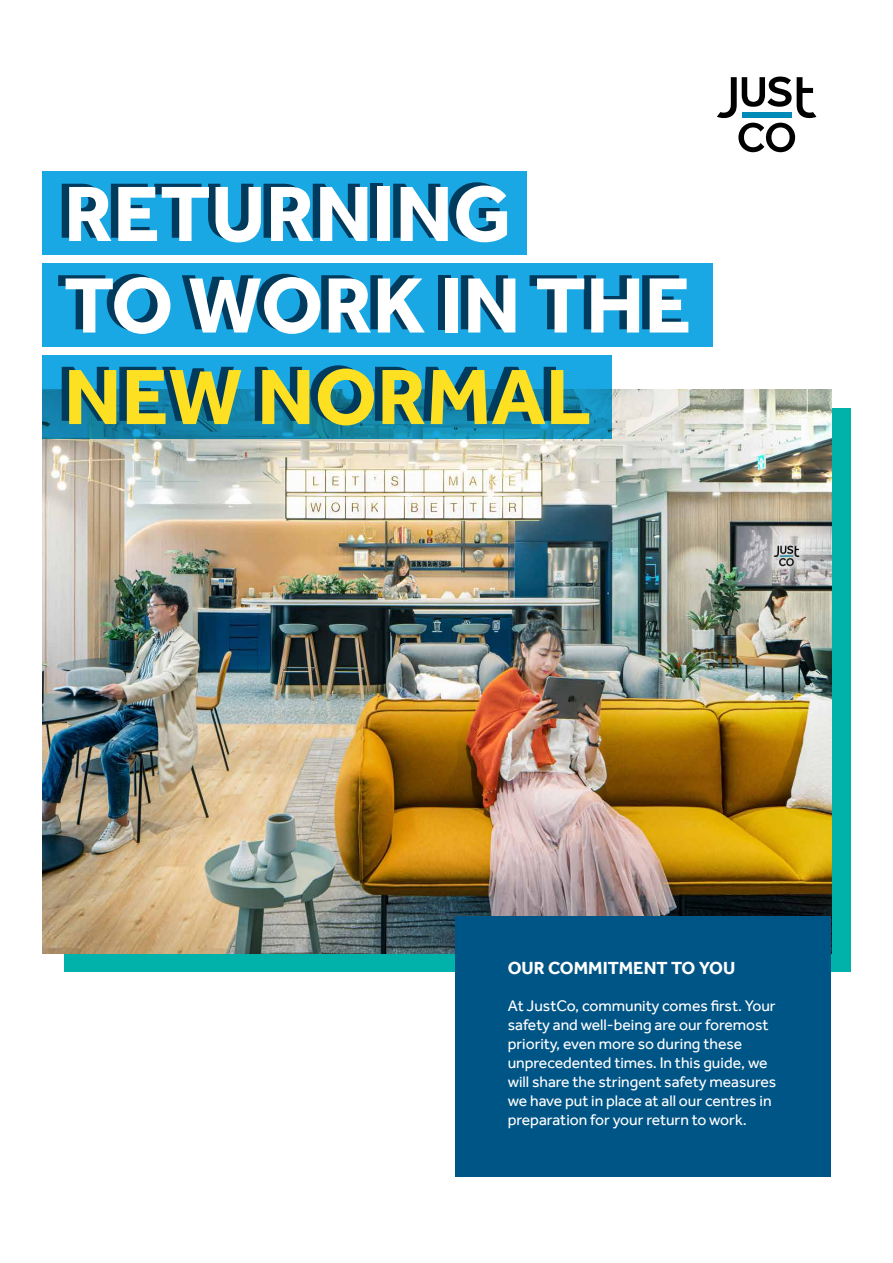
<style>
.page{position:relative;width:893px;height:1263px;background:#fff}
.page>*{position:absolute;margin:0;border:0;box-sizing:border-box;transform-origin:0 0}
.t1{font:700 81px/91.5px "Effra";color:#fff}
.t2{font:700 81px "Effra";color:#fde021}
.t3{font:700 18px "Effra";color:#fff}
.t4{font:15.75px/18.9px "Effra";color:#fff}
</style>
<div class="page">
<svg style="left:717px;top:77px;width:99px;height:75px"></svg>
<div style="left:64px;top:408px;width:786px;height:564px;background:#00b2a9"></div>
<img style="left:43px;top:390px;width:788px;height:563px">
<div style="left:43px;top:171px;width:484px;height:84px;background:#1aa8e5"></div>
<svg style="left:43px;top:355px;width:569px;height:84px;background:#1692c1"></svg>
<div style="left:43px;top:263px;width:670px;height:84px;background:#1aa8e5"></div>
<div style="left:455px;top:916px;width:376px;height:261px;background:#005587"></div>
<h1 class="t1" style="left:64px;top:167px;width:629px">RETURNING<br>TO WORK IN THE</h1>
<h1 class="t2" style="left:64px;top:348px;width:529px">NEW NORMAL</h1>
<p class="t3" style="left:508px;top:956px;width:229px">OUR COMMITMENT TO YOU</p>
<p class="t4" style="left:508px;top:996px;width:270px">At JustCo, community comes first. Your safety and well-being are our foremost priority, even more so during these unprecedented times. In this guide, we will share the stringent safety measures we have put in place at all our centres in preparation for your return to work.</p>
</div>
